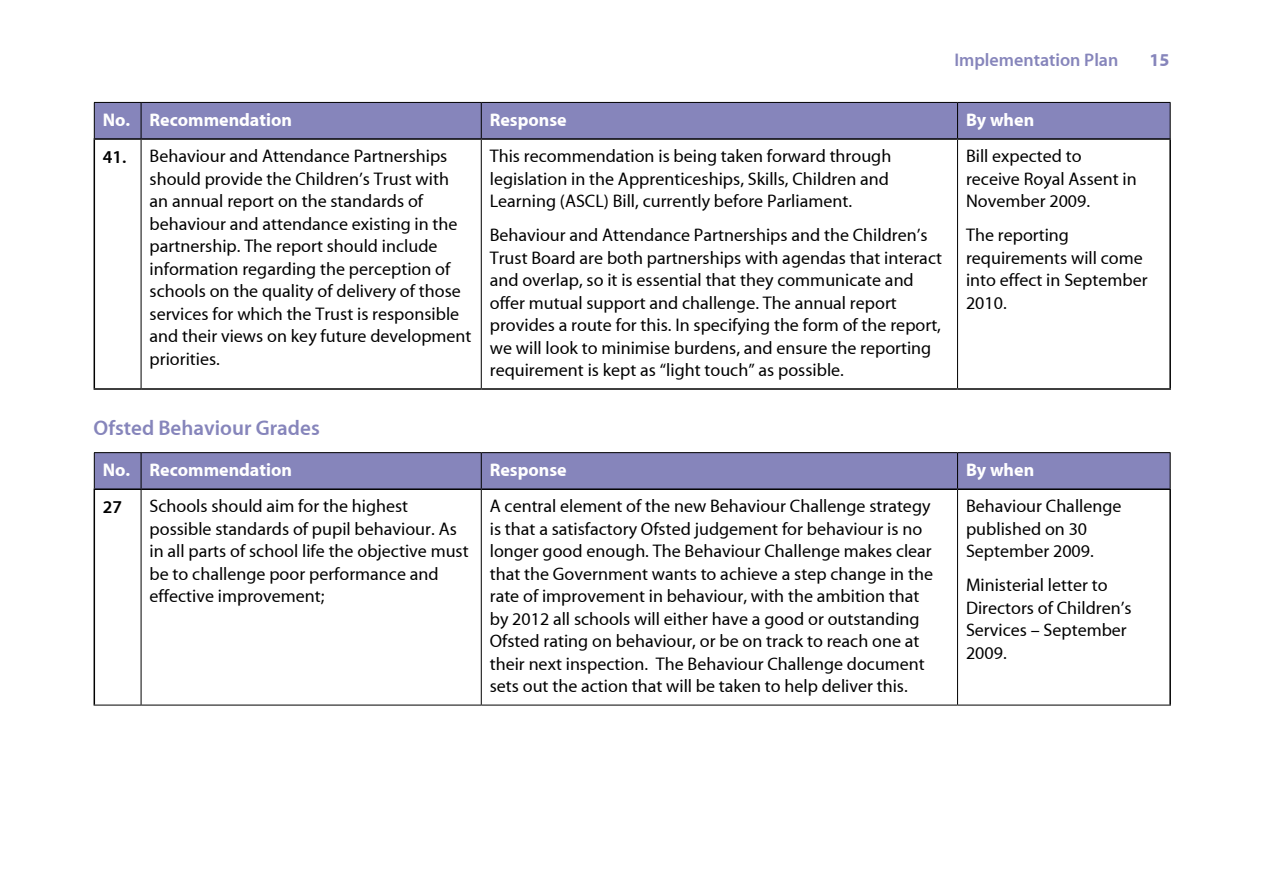
<style>
.page{position:relative;width:1263px;height:893px;background:#fff}
.page>*{position:absolute;margin:0;border:0;box-sizing:border-box;transform-origin:0 0}
.t1{font:700 21px "Myriad MM Semi";color:#8685bb}
.t2{font:18px/22.5px "Myriad MM";color:#000}
.t3{font:18px "Myriad MM Bold";color:#fff}
.t4{font:700 18px "Myriad MM Semi";color:#8685bb}
.t5{font:18px "Myriad MM Bold";color:#8685bb}
.t6{font:700 18px "Myriad MM Semi";color:#000}
.s1{font-family:"Myriad MM Semi";font-weight:700}
</style>
<div class="page">
<div style="left:95px;top:103px;width:1075px;height:35px;background:#8685bb"></div>
<hr style="left:94px;top:102px;width:47px;height:1px;background:#000">
<hr style="left:94px;top:103px;width:1px;height:35px;background:#000">
<hr style="left:141px;top:102px;width:340px;height:1px;background:#000">
<hr style="left:141px;top:103px;width:1px;height:35px;background:#000">
<hr style="left:481px;top:102px;width:476px;height:1px;background:#000">
<hr style="left:481px;top:103px;width:1px;height:35px;background:#000">
<hr style="left:957px;top:102px;width:213px;height:1px;background:#000">
<hr style="left:957px;top:103px;width:1px;height:35px;background:#000">
<hr style="left:1170px;top:103px;width:1px;height:35px;background:#000">
<hr style="left:141px;top:140px;width:1px;height:248px;background:#000">
<hr style="left:481px;top:140px;width:1px;height:248px;background:#000">
<hr style="left:957px;top:140px;width:1px;height:248px;background:#000">
<hr style="left:94px;top:138px;width:47px;height:2px;background:#000">
<hr style="left:141px;top:138px;width:340px;height:2px;background:#000">
<hr style="left:481px;top:138px;width:476px;height:2px;background:#000">
<hr style="left:957px;top:138px;width:214px;height:2px;background:#000">
<hr style="left:94px;top:140px;width:1px;height:248px;background:#000">
<hr style="left:1169px;top:140px;width:2px;height:248px;background:#000">
<hr style="left:94px;top:388px;width:47px;height:2px;background:#000">
<hr style="left:141px;top:388px;width:340px;height:2px;background:#000">
<hr style="left:481px;top:388px;width:476px;height:2px;background:#000">
<hr style="left:957px;top:388px;width:214px;height:2px;background:#000">
<div style="left:95px;top:453px;width:1075px;height:35px;background:#8685bb"></div>
<hr style="left:94px;top:452px;width:47px;height:1px;background:#000">
<hr style="left:94px;top:453px;width:1px;height:35px;background:#000">
<hr style="left:141px;top:452px;width:340px;height:1px;background:#000">
<hr style="left:141px;top:453px;width:1px;height:35px;background:#000">
<hr style="left:481px;top:452px;width:476px;height:1px;background:#000">
<hr style="left:481px;top:453px;width:1px;height:35px;background:#000">
<hr style="left:957px;top:452px;width:213px;height:1px;background:#000">
<hr style="left:957px;top:453px;width:1px;height:35px;background:#000">
<hr style="left:1170px;top:453px;width:1px;height:35px;background:#000">
<hr style="left:141px;top:490px;width:1px;height:215px;background:#000">
<hr style="left:481px;top:490px;width:1px;height:215px;background:#000">
<hr style="left:957px;top:490px;width:1px;height:215px;background:#000">
<hr style="left:94px;top:705px;width:47px;height:1px;background:#000">
<hr style="left:141px;top:705px;width:340px;height:1px;background:#000">
<hr style="left:481px;top:705px;width:476px;height:1px;background:#000">
<hr style="left:957px;top:705px;width:214px;height:1px;background:#000">
<hr style="left:94px;top:488px;width:47px;height:2px;background:#000">
<hr style="left:141px;top:488px;width:340px;height:2px;background:#000">
<hr style="left:481px;top:488px;width:476px;height:2px;background:#000">
<hr style="left:957px;top:488px;width:214px;height:2px;background:#000">
<hr style="left:94px;top:490px;width:1px;height:215px;background:#000">
<hr style="left:1169px;top:490px;width:2px;height:215px;background:#000">
<p class="t4" style="left:954px;top:51px;width:165px">Implementation Plan</p>
<p class="t5" style="left:1149px;top:51px;width:21px">15</p>
<p class="t3" style="left:103px;top:111px;width:191px">No. Recommendation</p>
<p class="t3" style="left:490px;top:111px;width:78px">Response</p>
<p class="t3" style="left:966px;top:111px;width:70px">By when</p>
<p class="t2" style="left:150px;top:146px;width:323px;text-indent:-47px"><span class="s1">41.</span> Behaviour and Attendance Partnerships should provide the Children’s Trust with an annual report on the standards of behaviour and attendance existing in the partnership. The report should include information regarding the perception of schools on the quality of delivery of those services for which the Trust is responsible and their views on key future development priorities.</p>
<p class="t2" style="left:490px;top:146px;width:403px">This recommendation is being taken forward through legislation in the Apprenticeships, Skills, Children and<br>Learning (ASCL) Bill, currently before Parliament.</p>
<p class="t2" style="left:966px;top:146px;width:172px">Bill expected to receive Royal Assent in<br>November 2009.</p>
<p class="t2" style="left:966px;top:225px;width:183px">The reporting requirements will come into effect in September<br>2010.</p>
<p class="t2" style="left:490px;top:225px;width:454px">Behaviour and Attendance Partnerships and the Children’s Trust Board are both partnerships with agendas that interact and overlap, so it is essential that they communicate and offer mutual support and challenge. The annual report provides a route for this. In specifying the form of the report, we will look to minimise burdens, and ensure the reporting requirement is kept as “light touch” as possible.</p>
<p class="t1" style="left:94px;top:417px;width:228px">Ofsted Behaviour Grades</p>
<p class="t3" style="left:103px;top:461px;width:191px">No. Recommendation</p>
<p class="t3" style="left:490px;top:461px;width:78px">Response</p>
<p class="t3" style="left:966px;top:461px;width:70px">By when</p>
<p class="t6" style="left:103px;top:497px;width:21px">27</p>
<p class="t2" style="left:150px;top:496px;width:321px">Schools should aim for the highest possible standards of pupil behaviour. As in all parts of school life the objective must be to challenge poor performance and effective improvement;</p>
<p class="t2" style="left:490px;top:496px;width:445px">A central element of the new Behaviour Challenge strategy is that a satisfactory Ofsted judgement for behaviour is no longer good enough. The Behaviour Challenge makes clear that the Government wants to achieve a step change in the rate of improvement in behaviour, with the ambition that by 2012 all schools will either have a good or outstanding Ofsted rating on behaviour, or be on track to reach one at their next inspection. The Behaviour Challenge document sets out the action that will be taken to help deliver this.</p>
<p class="t2" style="left:966px;top:496px;width:157px">Behaviour Challenge published on 30<br>September 2009.</p>
<p class="t2" style="left:966px;top:575px;width:167px">Ministerial letter to<br>Directors of Children’s<br>Services – September<br>2009.</p>
</div>
